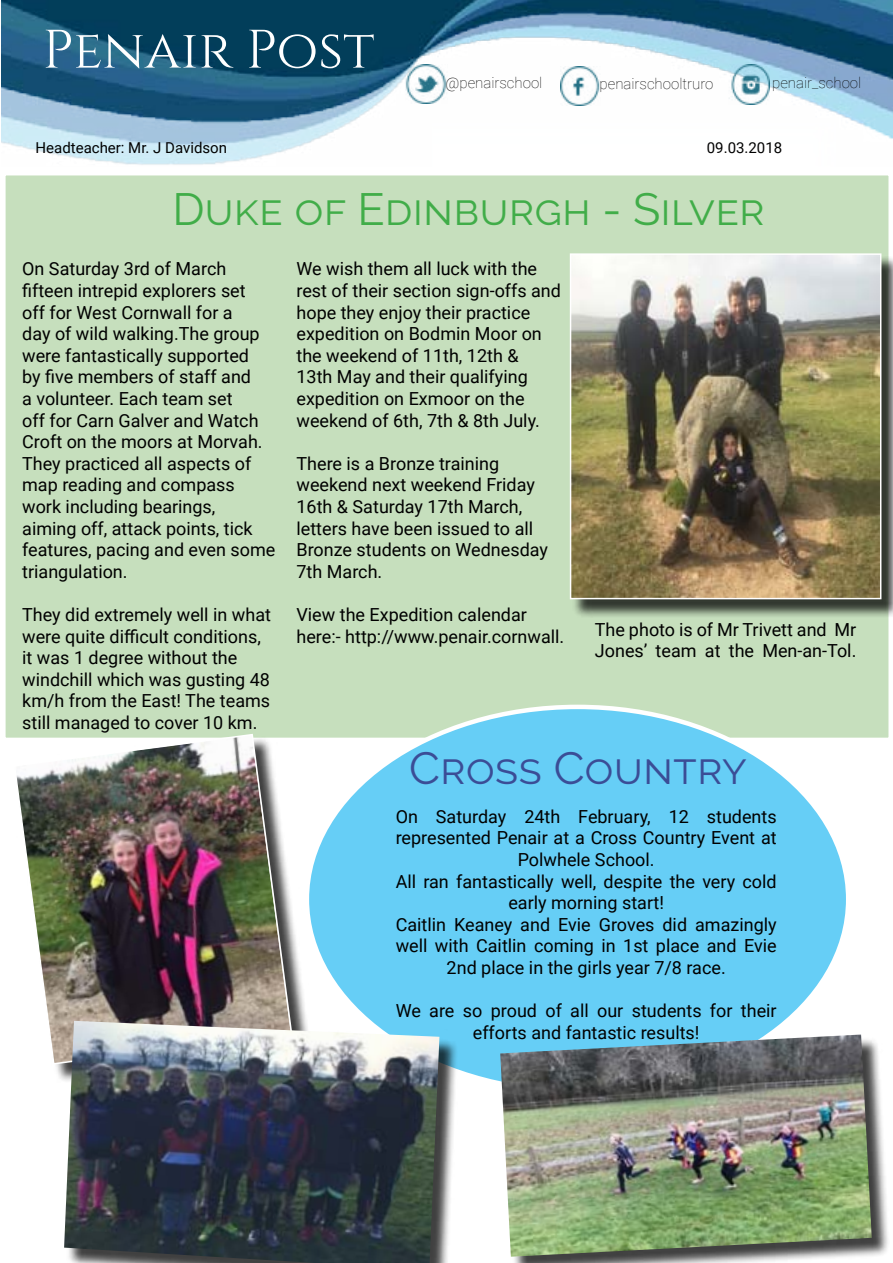
<style>
.page{position:relative;width:893px;height:1263px;background:#fff}
.page>*{position:absolute;margin:0;border:0;box-sizing:border-box;transform-origin:0 0}
.t1{font:54px "Cinzel";color:#fff}
.t2{font:45px "Raleway";color:#41ad49}
.t3{font:45px "Raleway";color:#3b4d96}
.t4{font:18px/21.6px "Roboto";color:#000}
.t5{font:100 15px "Roboto";color:#000}
.t6{font:15px "Roboto";color:#000}
</style>
<div class="page">
<img style="left:1px;top:0;width:892px;height:165px">
<img style="left:561px;top:67px;width:39px;height:39px">
<img style="left:729px;top:65px;width:41px;height:39px">
<img style="left:406px;top:64px;width:42px;height:39px">
<div style="left:3px;top:173px;width:888px;height:567px;background:#c6dfbd"></div>
<div style="left:572px;top:256px;width:321px;height:361px;background:#000;opacity:.75"></div>
<img style="left:573px;top:256px;width:305px;height:340px">
<div style="left:570px;top:253px;width:311px;height:346px;border:2px solid #fff"></div>
<div style="left:307px;top:707px;width:541px;height:384px;background:#66cef6;border-radius:50%"></div>
<div style="left:16px;top:736px;width:294px;height:347px;background:#000;opacity:.75"></div>
<img style="left:13px;top:734px;width:280px;height:331px">
<div style="left:503px;top:1037px;width:387px;height:226px;background:#000;opacity:.75"></div>
<img style="left:500px;top:1034px;width:372px;height:223px">
<div style="left:66px;top:1023px;width:392px;height:240px;background:#000;opacity:.75"></div>
<img style="left:64px;top:1021px;width:375px;height:242px">
<h1 class="t1" style="left:43px;top:18px;width:333px">Penair Post</h1>
<p class="t5" style="left:446px;top:72px;width:98px">@penairschool</p>
<p class="t5" style="left:600px;top:73px;width:115px">penairschooltruro</p>
<p class="t5" style="left:772px;top:72px;width:91px">penair_school</p>
<p class="t6" style="left:36px;top:137px;width:193px">Headteacher: Mr. J Davidson</p>
<p class="t6" style="left:707px;top:137px;width:77px">09.03.2018</p>
<h2 class="t2" style="left:172px;top:183px;width:594px">Duke of Edinburgh - Silver</h2>
<p class="t4" style="left:22px;top:258px;width:255px">On Saturday 3rd of March fifteen intrepid explorers set<br>off for West Cornwall for a<br>day of wild walking.The group were fantastically supported<br>by five members of staff and<br>a volunteer. Each team set<br>off for Carn Galver and Watch<br>Croft on the moors at Morvah.<br>They practiced all aspects of map reading and compass work including bearings,<br>aiming off, attack points, tick features, pacing and even some triangulation.</p>
<p class="t4" style="left:22px;top:603px;width:250px">They did extremely well in what were quite difficult conditions, it was 1 degree without the windchill which was gusting 48 km/h from the East! The teams still managed to cover 10 km.</p>
<p class="t4" style="left:296px;top:258px;width:266px">We wish them all luck with the rest of their section sign-offs and hope they enjoy their practice expedition on Bodmin Moor on the weekend of 11th, 12th &amp;<br>13th May and their qualifying expedition on Exmoor on the weekend of 6th, 7th &amp; 8th July.</p>
<p class="t4" style="left:296px;top:452px;width:253px">There is a Bronze training weekend next weekend Friday<br>16th &amp; Saturday 17th March, letters have been issued to all<br>Bronze students on Wednesday<br>7th March.</p>
<p class="t4" style="left:296px;top:603px;width:269px">View the Expedition calendar here:- http://www.penair.cornwall.</p>
<p class="t4" style="left:595px;top:618px;width:263px">The photo is of Mr Trivett and Mr<br>Jones’ team at the Men-an-Tol.</p>
<h2 class="t3" style="left:409px;top:742px;width:339px">Cross Country</h2>
<p class="t4" style="left:396px;top:805px;width:383px;text-align:center">On Saturday 24th February, 12 students represented Penair at a Cross Country Event at Polwhele School.<br>All ran fantastically well, despite the very cold early morning start!<br>Caitlin Keaney and Evie Groves did amazingly well with Caitlin coming in 1st place and Evie 2nd place in the girls year 7/8 race.</p>
<p class="t4" style="left:396px;top:999px;width:383px;text-align:center">We are so proud of all our students for their efforts and fantastic results!</p>
</div>
